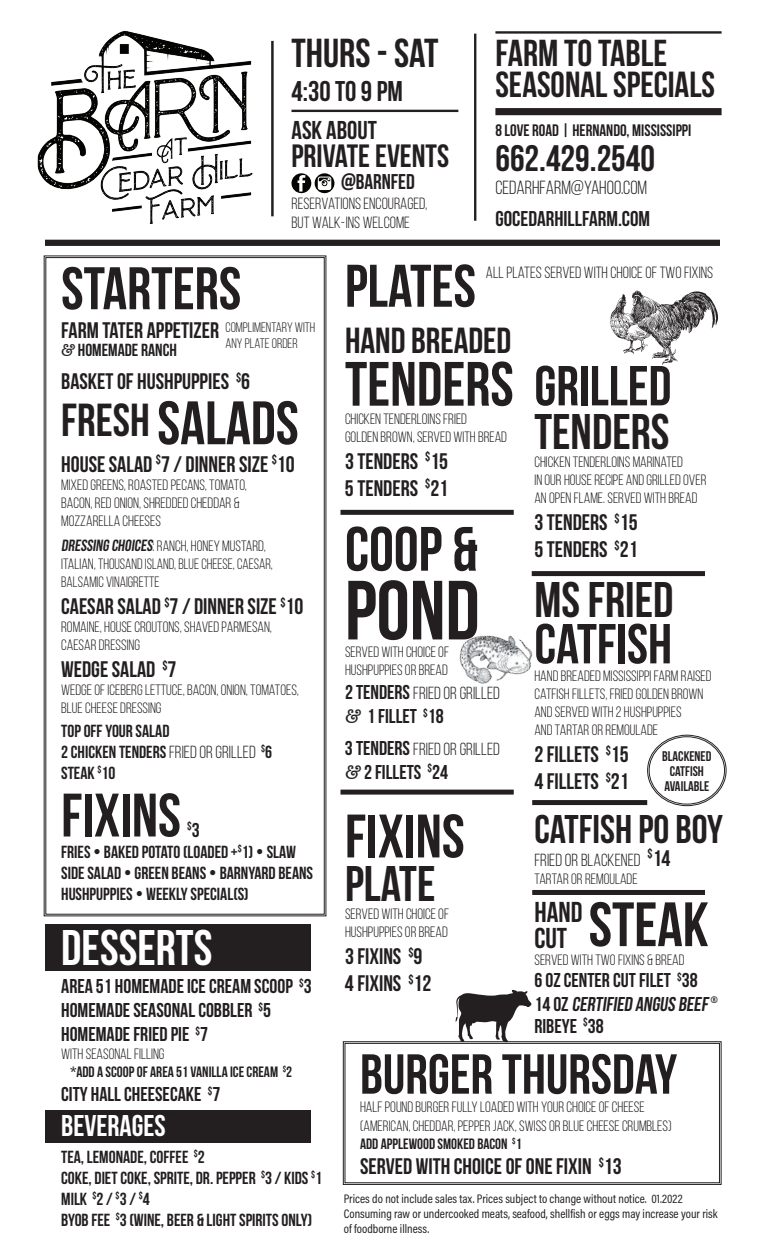
<style>
.page{position:relative;width:765px;height:1260px;background:#fff}
.page>*{position:absolute;margin:0;border:0;box-sizing:border-box;transform-origin:0 0}
.t1{font:83.75px "Bebas Neue";color:#231f20}
.t2{font:62.5px "Bebas Neue";color:#231f20}
.t3{font:61.25px "Bebas Neue";color:#231f20}
.t4{font:60px "Bebas Neue";color:#231f20}
.t5{font:56.25px "Bebas Neue";color:#231f20}
.t6{font:50px "Bebas Neue";color:#231f20}
.t7{font:50px "Bebas Neue";color:#fff}
.t8{font:40.38px "Bebas Neue";color:#231f20}
.t9{font:40px "Bebas Neue";color:#231f20}
.t10{font:37.5px "Bebas Neue";color:#231f20}
.t11{font:36.88px "Bebas Neue";color:#231f20}
.t12{font:36.25px "Bebas Neue";color:#231f20}
.t13{font:32.25px "Bebas Neue";color:#231f20}
.t14{font:30px "Bebas Neue";color:#fff}
.t15{font:28.75px/26.2px "Bebas Neue";color:#231f20}
.t16{font:28.5px "Bebas Neue";color:#231f20}
.t17{font:25.75px "Bebas Neue";color:#231f20}
.t18{font:22.5px/27px "Bebas Neue";color:#231f20}
.t19{font:21.38px "Bebas Neue";color:#231f20}
.t20{font:20px/24px "Bebas Neue";color:#231f20}
.t21{font:19px "Bebas Neue";color:#231f20}
.t22{font:17.5px/21px "Bebas Neue";color:#231f20}
.t23{font:17.5px "Bebas Neue";color:#231f20}
.t24{font:16.62px "Bebas Neue";color:#231f20}
.t25{font:16.25px/18.8px "Bebas Neue";color:#231f20}
.t26{font:15px/18px "Bebas Neue";color:#231f20}
.t27{font:15px/18px "Bebas Neue";color:#231f20}
.t28{font:14px/15.1px "Bebas Neue";color:#231f20;text-align:center}
.t29{font:13.75px/16.5px "Bebas Neue";color:#231f20}
.t30{font:12.5px/15px "Acumin Pro Cond";color:#231f20}
.t31{font:11.62px "Bebas Neue";color:#231f20}
.s1{font-family:"Amer Typewriter IT Cby BT";font-weight:500}
.s2{font-size:46.25px}
.s3{font-weight:700;font-size:16.25px}
.s4{font-size:16.25px}
.s5{font-style:inherit}
.s6{font-size:20px}
.s7{font-size:22.5px}
</style>
<div class="page">
<svg style="left:342px;top:1041px;width:380px;height:144px"></svg>
<div style="left:345px;top:1043px;width:375px;height:140px;border:1px solid #231f20"></div>
<div style="left:45px;top:1110px;width:265px;height:32px;background:#231f20"></div>
<img style="left:37px;top:30px;width:249px;height:210px">
<div style="left:45px;top:240px;width:675px;height:6px;background:#231f20"></div>
<div style="left:291px;top:173px;width:20px;height:20px;background:#040503;border-radius:50%"></div>
<svg style="left:298px;top:175px;width:8px;height:17px"></svg>
<svg style="left:315px;top:173px;width:19px;height:20px"></svg>
<svg style="left:318px;top:177px;width:13px;height:13px"></svg>
<hr style="left:474px;top:34px;width:2px;height:187px;background:#231f20">
<hr style="left:271px;top:41px;width:3px;height:175px;background:#231f20">
<div style="left:495px;top:108px;width:227px;height:7px;background:#231f20"></div>
<hr style="left:495px;top:31px;width:227px;height:3px;background:#231f20">
<hr style="left:291px;top:110px;width:167px;height:2px;background:#231f20">
<div style="left:340px;top:510px;width:174px;height:5px;background:#231f20"></div>
<div style="left:340px;top:790px;width:174px;height:5px;background:#231f20"></div>
<div style="left:532px;top:571px;width:173px;height:5px;background:#231f20"></div>
<svg style="left:610px;top:291px;width:108px;height:74px"></svg>
<svg style="left:43px;top:255px;width:284px;height:662px"></svg>
<div style="left:45px;top:257px;width:280px;height:658px;border:1px solid #231f20"></div>
<img style="left:459px;top:635px;width:74px;height:49px">
<div style="left:45px;top:925px;width:265px;height:46px;background:#231f20"></div>
<svg style="left:456px;top:990px;width:76px;height:52px"></svg>
<div style="left:649px;top:736px;width:76px;height:69px;border:1px solid #231f20;border-radius:50%"></div>
<div style="left:532px;top:890px;width:173px;height:5px;background:#231f20"></div>
<div style="left:532px;top:800px;width:115px;height:5px;background:#231f20"></div>
<h3 class="t8" style="left:291px;top:31px;width:148px">THURS - SAT</h3>
<h3 class="t16" style="left:291px;top:76px;width:113px">4:30 TO 9 PM</h3>
<h3 class="t17" style="left:291px;top:116px;width:87px">ASK ABOUT</h3>
<h3 class="t13" style="left:291px;top:138px;width:159px">PRIVATE EVENTS</h3>
<h3 class="t19" style="left:341px;top:170px;width:75px">@BARNFED</h3>
<p class="t25" style="left:291px;top:194px;width:137px">RESERVATIONS ENCOURAGED,<br>BUT WALK-INS WELCOME</p>
<h3 class="t10" style="left:495px;top:33px;width:173px">FARM TO TABLE</h3>
<h3 class="t12" style="left:495px;top:65px;width:221px">SEASONAL SPECIALS</h3>
<p class="t24" style="left:495px;top:121px;width:197px">8 LOVE ROAD | HERNANDO, MISSISSIPPI</p>
<h3 class="t11" style="left:495px;top:138px;width:161px">662.429.2540</h3>
<p class="t21" style="left:495px;top:177px;width:153px">CEDARHFARM@YAHOO.COM</p>
<h3 class="t19" style="left:495px;top:207px;width:156px">GOCEDARHILLFARM.COM</h3>
<h3 class="t4" style="left:61px;top:256px;width:182px">STARTERS</h3>
<h3 class="t18" style="left:61px;top:316px;width:159px">FARM TATER APPETIZER</h3>
<p class="t22" style="left:61px;top:339px;width:117px"><span class="s1">&amp;</span> HOMEMADE RANCH</p>
<h3 class="t18" style="left:61px;top:368px;width:190px">BASKET OF HUSHPUPPIES <sup>$</sup>6</h3>
<h3 class="t3" style="left:61px;top:389px;width:239px"><span class="s2">FRESH</span> SALADS</h3>
<h3 class="t18" style="left:61px;top:450px;width:235px">HOUSE SALAD <sup>$</sup>7 / DINNER SIZE <sup>$</sup>10</h3>
<p class="t26" style="left:61px;top:475px;width:187px">MIXED GREENS, ROASTED PECANS, TOMATO,<br>BACON, RED ONION, SHREDDED CHEDDAR &amp;<br>MOZZARELLA CHEESES</p>
<p class="t26" style="left:61px;top:536px;width:213px"><span class="s3">DRESSING CHOICES</span><span class="s4">:</span> RANCH, HONEY MUSTARD,<br>ITALIAN, THOUSAND ISLAND, BLUE CHEESE, CAESAR,<br>BALSAMIC VINAIGRETTE</p>
<h3 class="t18" style="left:61px;top:593px;width:244px">CAESAR SALAD <sup>$</sup>7 / DINNER SIZE <sup>$</sup>10</h3>
<p class="t26" style="left:61px;top:618px;width:212px">ROMAINE, HOUSE CROUTONS, SHAVED PARMESAN,<br>CAESAR DRESSING</p>
<h3 class="t18" style="left:61px;top:656px;width:117px">WEDGE SALAD <sup>$</sup>7</h3>
<p class="t26" style="left:61px;top:681px;width:239px">WEDGE OF ICEBERG LETTUCE, BACON, ONION, TOMATOES,<br>BLUE CHEESE DRESSING</p>
<p class="t22" style="left:61px;top:720px;width:212px">TOP OFF YOUR SALAD<br>2 CHICKEN TENDERS <span class="s5">FRIED OR GRILLED</span> <sup>$</sup>6<br>STEAK <sup>$</sup>10</p>
<h3 class="t3" style="left:61px;top:782px;width:121px">FIXINS</h3>
<p class="t29" style="left:226px;top:319px;width:91px">COMPLIMENTARY WITH<br>ANY PLATE ORDER</p>
<p class="t31" style="left:187px;top:819px;width:14px">$<span class="s6">3</span></p>
<p class="t22" style="left:61px;top:841px;width:254px">FRIES • BAKED POTATO (LOADED +<sup>$</sup>1) • SLAW<br>SIDE SALAD • GREEN BEANS • BARNYARD BEANS<br>HUSHPUPPIES • WEEKLY SPECIAL(S)</p>
<h3 class="t7" style="left:61px;top:920px;width:153px">DESSERTS</h3>
<h3 class="t20" style="left:61px;top:974px;width:252px">AREA 51 HOMEMADE ICE CREAM SCOOP <sup>$</sup>3<br>HOMEMADE SEASONAL COBBLER <sup>$</sup>5<br>HOMEMADE FRIED PIE <sup>$</sup>7</h3>
<p class="t27" style="left:70px;top:1045px;width:223px;text-indent:-9px"><span class="s5">WITH SEASONAL FILLING<br></span>*ADD A SCOOP OF AREA 51 VANILLA ICE CREAM <sup>$</sup>2</p>
<h3 class="t20" style="left:61px;top:1082px;width:161px">CITY HALL CHEESECAKE <sup>$</sup>7</h3>
<h3 class="t14" style="left:61px;top:1109px;width:106px">BEVERAGES</h3>
<p class="t22" style="left:61px;top:1146px;width:262px">TEA, LEMONADE, COFFEE <sup>$</sup>2<br>COKE, DIET COKE, SPRITE, DR. PEPPER <sup>$</sup>3 / KIDS <sup>$</sup>1<br>MILK <sup>$</sup>2 / <sup>$</sup>3 / <sup>$</sup>4<br>BYOB FEE <sup>$</sup>3 (WINE, BEER &amp; LIGHT SPIRITS ONLY)</p>
<h3 class="t4" style="left:345px;top:253px;width:132px">PLATES</h3>
<h3 class="t12" style="left:345px;top:321px;width:168px">HAND BREADED</h3>
<h2 class="t2" style="left:345px;top:350px;width:170px">TENDERS</h2>
<p class="t26" style="left:345px;top:409px;width:164px">CHICKEN TENDERLOINS FRIED<br>GOLDEN BROWN, SERVED WITH BREAD</p>
<h3 class="t18" style="left:345px;top:447px;width:105px">3 TENDERS <sup>$</sup>15<br>5 TENDERS <sup>$</sup>21</h3>
<h2 class="t2" style="left:345px;top:515px;width:134px">COOP &amp;</h2>
<h1 class="t1" style="left:345px;top:565px;width:136px">POND</h1>
<p class="t26" style="left:345px;top:643px;width:106px">SERVED WITH CHOICE OF<br>HUSHPUPPIES OR BREAD</p>
<p class="t23" style="left:345px;top:684px;width:156px"><span class="s6">2 TENDERS</span> FRIED OR GRILLED</p>
<h3 class="t20" style="left:345px;top:704px;width:100px"><span class="s1">&amp;</span> 1 FILLET <sup>$</sup>18</h3>
<p class="t23" style="left:345px;top:739px;width:156px"><span class="s6">3 TENDERS</span> FRIED OR GRILLED</p>
<h3 class="t20" style="left:345px;top:760px;width:104px"><span class="s1">&amp;</span> 2 FILLETS <sup>$</sup>24</h3>
<h3 class="t3" style="left:345px;top:803px;width:121px">FIXINS</h3>
<h3 class="t6" style="left:345px;top:856px;width:92px">PLATE</h3>
<p class="t26" style="left:345px;top:905px;width:106px">SERVED WITH CHOICE OF<br>HUSHPUPPIES OR BREAD</p>
<h3 class="t18" style="left:345px;top:943px;width:88px">3 FIXINS <sup>$</sup>9<br>4 FIXINS <sup>$</sup>12</h3>
<p class="t25" style="left:486px;top:263px;width:229px">ALL PLATES SERVED WITH CHOICE OF TWO FIXINS</p>
<h3 class="t5" style="left:534px;top:355px;width:139px">GRILLED</h3>
<h3 class="t6" style="left:534px;top:404px;width:137px">TENDERS</h3>
<p class="t26" style="left:534px;top:453px;width:174px">CHICKEN TENDERLOINS MARINATED<br>IN OUR HOUSE RECIPE AND GRILLED OVER<br>AN OPEN FLAME. SERVED WITH BREAD</p>
<h3 class="t18" style="left:534px;top:509px;width:105px">3 TENDERS <sup>$</sup>15<br>5 TENDERS <sup>$</sup>21</h3>
<h3 class="t6" style="left:534px;top:572px;width:141px">MS FRIED</h3>
<h3 class="t5" style="left:534px;top:613px;width:139px">CATFISH</h3>
<p class="t26" style="left:534px;top:667px;width:179px">HAND BREADED MISSISSIPPI FARM RAISED<br>CATFISH FILLETS, FRIED GOLDEN BROWN<br>AND SERVED WITH 2 HUSHPUPPIES<br>AND TARTAR OR REMOULADE</p>
<h3 class="t18" style="left:534px;top:741px;width:96px">2 FILLETS <sup>$</sup>15<br>4 FILLETS <sup>$</sup>21</h3>
<h3 class="t9" style="left:534px;top:807px;width:190px">CATFISH PO BOY</h3>
<p class="t23" style="left:534px;top:850px;width:138px">FRIED OR BLACKENED <sup>$</sup><span class="s7">14</span></p>
<p class="t26" style="left:534px;top:869px;width:105px">TARTAR OR REMOULADE</p>
<h2 class="t2" style="left:589px;top:890px;width:121px">STEAK</h2>
<p class="t26" style="left:534px;top:951px;width:152px">SERVED WITH TWO FIXINS &amp; BREAD</p>
<h3 class="t20" style="left:534px;top:968px;width:185px">6 OZ CENTER CUT FILET <sup>$</sup>38<br>14 OZ CERTIFIED ANGUS BEEF <sup>®</sup></h3>
<h3 class="t20" style="left:534px;top:1013px;width:71px">RIBEYE <sup>$</sup>38</h3>
<p class="t28" style="left:662px;top:748px;width:51px">BLACKENED<br>CATFISH<br>AVAILABLE</p>
<h3 class="t15" style="left:534px;top:899px;width:49px">HAND<br>CUT</h3>
<h3 class="t5" style="left:360px;top:1043px;width:319px">BURGER THURSDAY</h3>
<p class="t26" style="left:360px;top:1097px;width:313px;line-height:19.5px">HALF POUND BURGER FULLY LOADED WITH YOUR CHOICE OF CHEESE (AMERICAN, CHEDDAR, PEPPER JACK, SWISS OR BLUE CHEESE CRUMBLES)</p>
<p class="t27" style="left:360px;top:1135px;width:163px">ADD APPLEWOOD SMOKED BACON <sup>$</sup>1</p>
<h3 class="t18" style="left:360px;top:1153px;width:263px">SERVED WITH CHOICE OF ONE FIXIN <sup>$</sup>13</h3>
<p class="t30" style="left:344px;top:1191px;width:375px">Prices do not include sales tax. Prices subject to change without notice. 01.2022<br>Consuming raw or undercooked meats, seafood, shellfish or eggs may increase your risk of foodborne illness.</p>
</div>
